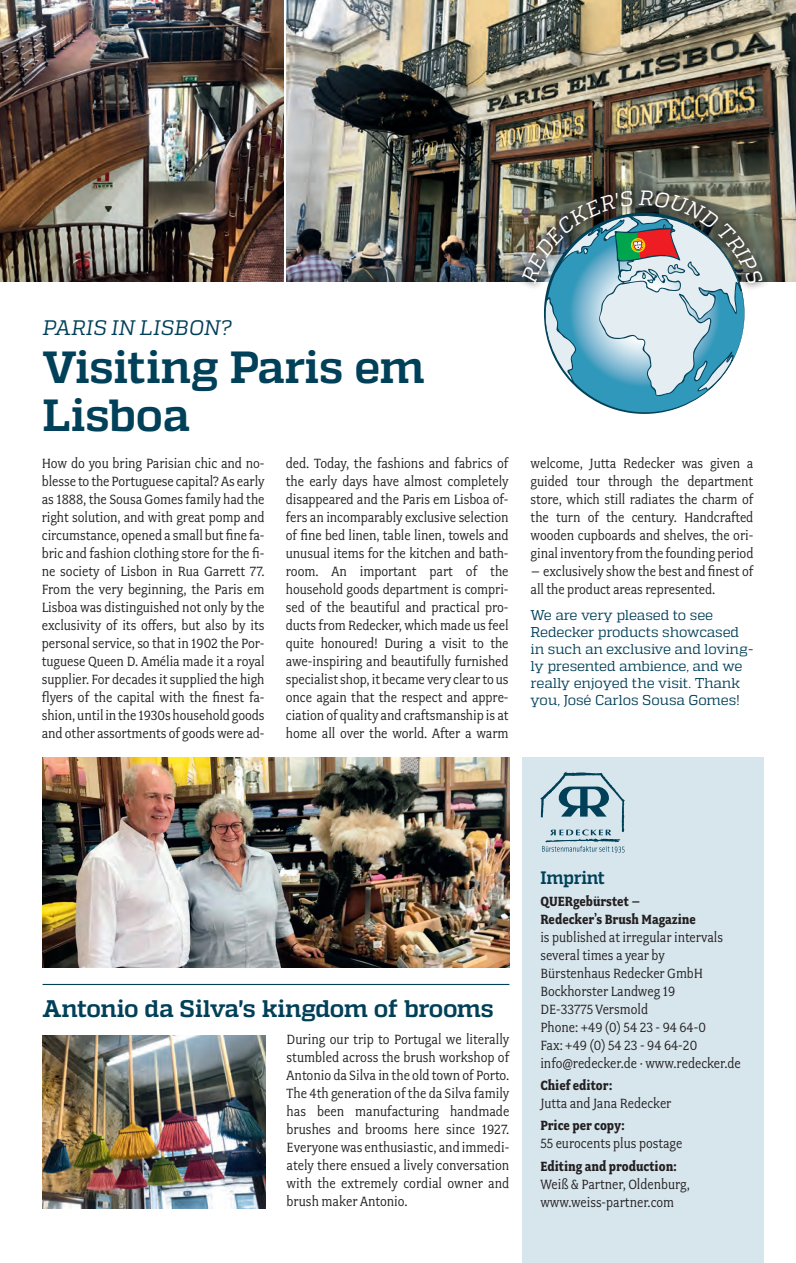
<style>
.page{position:relative;width:796px;height:1263px;background:#fff}
.page>*{position:absolute;margin:0;border:0;box-sizing:border-box;transform-origin:0 0}
.t1{font:700 45px/48px "Quadon";letter-spacing:-.01em;color:#004058}
.t2{font:700 24px "Quadon";letter-spacing:-.015em;color:#004058}
.t3{font:italic 21px "Quadon";letter-spacing:.01em;color:#004058}
.t4{font:700 18px "Quadon";letter-spacing:-.015em;color:#004058;scale:.95 1}
.t5{font:15px/18px "Fairplex Narrow";letter-spacing:-.005em;color:#231f20;text-align:justify}
.t6{font:700 15px/18px "Fairplex Narrow";color:#231f20}
.t7{font:14.25px/17.1px "Quadon";letter-spacing:-.015em;color:#004058}
</style>
<div class="page">
<div style="left:522px;top:757px;width:241px;height:506px;background:#d7e5ec"></div>
<svg style="left:540px;top:771px;width:84px;height:81px"></svg>
<img style="left:286px;top:0;width:509px;height:282px">
<img style="left:0;top:0;width:284px;height:282px">
<svg style="left:587px;top:396px;width:115px;height:18px;fill:#3098ba"></svg>
<img style="left:43px;top:1035px;width:222px;height:173px">
<img style="left:43px;top:757px;width:466px;height:210px">
<hr style="left:43px;top:984px;width:466px;height:1px;background:#004058">
<img style="left:504px;top:168px;width:268px;height:228px">
<h3 class="t3" style="left:43px;top:316px;width:190px">PARIS IN LISBON?</h3>
<h1 class="t1" style="left:43px;top:344px;width:383px">Visiting Paris em<br>Lisboa</h1>
<p class="t5" style="left:42px;top:454px;width:224px">How do you bring Parisian chic and no&shy;blesse to the Portuguese capital? As early as 1888, the Sousa Gomes family had the right solution, and with great pomp and circumstance, opened a small but fine fa&shy;bric and fashion clothing store for the fi&shy;ne society of Lisbon in Rua Garrett 77.<br>From the very beginning, the Paris em Lisboa was distinguished not only by the exclusivity of its offers, but also by its personal service, so that in 1902 the Por&shy;tuguese Queen D. Amélia made it a royal supplier. For decades it supplied the high flyers of the capital with the finest fa&shy;shion, until in the 1930s household goods and other assortments of goods were ad-</p>
<p class="t5" style="left:286px;top:454px;width:224px">ded. Today, the fashions and fabrics of the early days have almost completely disappeared and the Paris em Lisboa of&shy;fers an incomparably exclusive selection of fine bed linen, table linen, towels and unusual items for the kitchen and bath&shy;room. An important part of the household goods department is compri&shy;sed of the beautiful and practical pro&shy;ducts from Redecker, which made us feel quite honoured! During a visit to the awe-inspiring and beautifully furnished specialist shop, it became very clear to us once again that the respect and appre&shy;ciation of quality and craftsmanship is at home all over the world. After a warm</p>
<p class="t5" style="left:530px;top:454px;width:224px">welcome, Jutta Redecker was given a guided tour through the department store, which still radiates the charm of the turn of the century. Handcrafted wooden cupboards and shelves, the ori&shy;ginal inventory from the founding period</p>
<p class="t5" style="left:530px;top:562px;width:224px">– exclusively show the best and finest of all the product areas represented.</p>
<p class="t7" style="left:530px;top:606px;width:224px">We are very pleased to see<br>Redecker products showcased in such an exclusive and loving&shy;ly presented ambience, and we really enjoyed the visit. Thank you, José Carlos Sousa Gomes!</p>
<h2 class="t2" style="left:43px;top:995px;width:452px">Antonio da Silva's kingdom of brooms</h2>
<p class="t5" style="left:286px;top:1030px;width:224px">During our trip to Portugal we literally stumbled across the brush workshop of Antonio da Silva in the old town of Porto.<br>The 4th generation of the da Silva family has been manufacturing handmade brushes and brooms here since 1927.<br>Everyone was enthusiastic, and immedi&shy;ately there ensued a lively conversation with the extremely cordial owner and brush maker Antonio.</p>
<p class="t4" style="left:540px;top:867px;width:70px">Imprint</p>
<p class="t6" style="left:540px;top:892px;width:157px">QUERgebürstet –<br>Redecker’s Brush Magazine</p>
<p class="t5" style="left:540px;top:928px;width:202px;text-align:left">is published at irregular intervals several times a year by<br>Bürstenhaus Redecker GmbH<br>Bockhorster Landweg 19<br>DE-33775 Versmold<br>Phone: +49 (0) 54 23 - 94 64-0<br>Fax: +49 (0) 54 23 - 94 64-20 info@redecker.de · www.redecker.de</p>
<p class="t6" style="left:540px;top:1076px;width:73px">Chief editor:</p>
<p class="t5" style="left:540px;top:1094px;width:132px">Jutta and Jana Redecker</p>
<p class="t6" style="left:540px;top:1116px;width:86px">Price per copy:</p>
<p class="t5" style="left:540px;top:1134px;width:143px">55 eurocents plus postage</p>
<p class="t6" style="left:540px;top:1157px;width:138px">Editing and production:</p>
<p class="t5" style="left:540px;top:1175px;width:151px">Weiß &amp; Partner, Oldenburg, www.weiss-partner.com</p>
</div>
